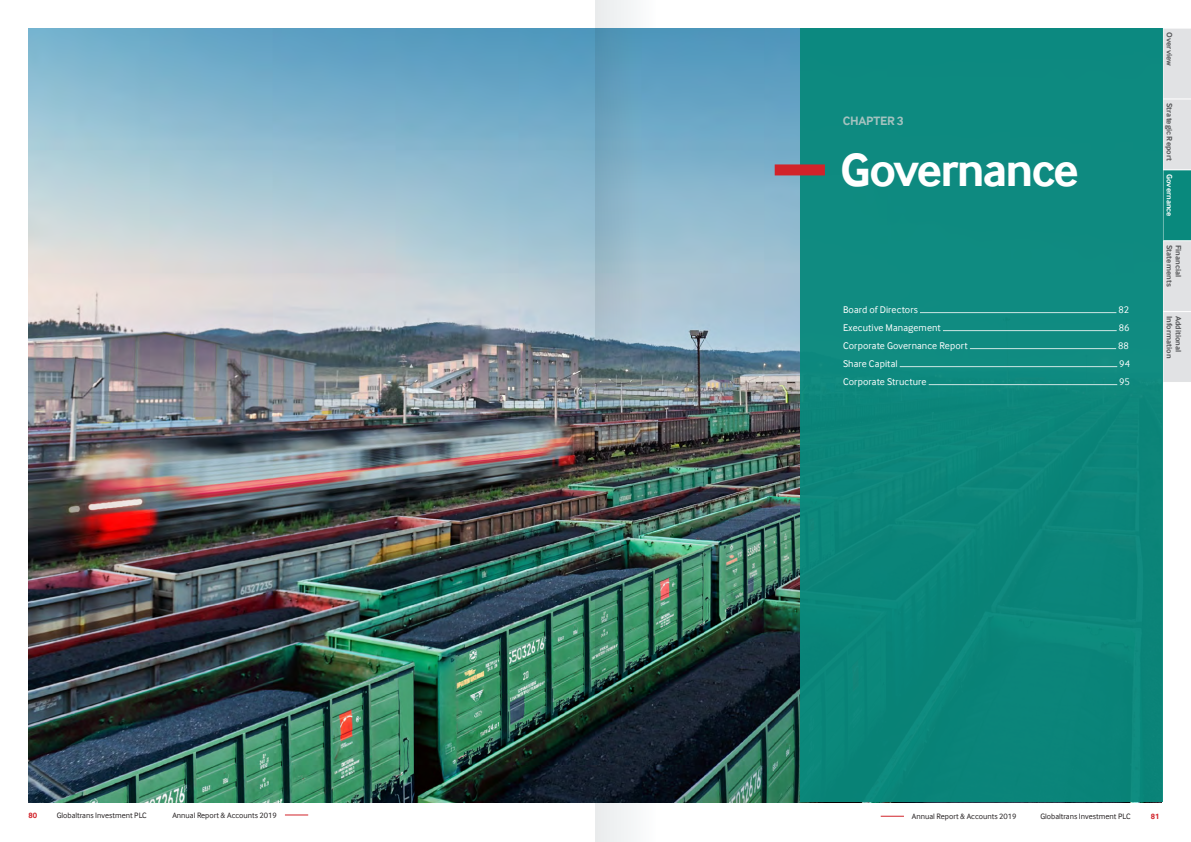
<style>
.page{position:relative;width:1191px;height:842px;background:#fff}
.page>*{position:absolute;margin:0;border:0;box-sizing:border-box;transform-origin:0 0}
.t1{font:700 48px "Inter Face";letter-spacing:-.035em;color:#fff}
.t2{font:700 12.5px "Inter Face";letter-spacing:-.02em;color:#a4c2bf}
.t3{font:10px "Inter Face";letter-spacing:.01em;color:#fff}
.t4{font:8px "Inter Face";color:#231f20}
.t5{font:700 8px "Inter Face";letter-spacing:.005em;color:#57585a}
.t6{font:700 8px "Inter Face";letter-spacing:.005em;color:#fff}
.t7{font:700 8px "Inter Face";color:#d1232a}
</style>
<div class="page">
<svg style="left:285px;top:815px;width:23px;height:1px"></svg>
<svg style="left:880px;top:816px;width:24px;height:1px"></svg>
<svg style="left:1163px;top:28px;width:28px;height:354px;background:#b8d2d1"></svg>
<img style="left:28px;top:28px;width:771px;height:774px">
<div style="left:799px;top:28px;width:363px;height:774px;background:#09897d"></div>
<hr style="left:920px;top:312px;width:196px;height:1px;background:#fff">
<hr style="left:943px;top:330px;width:173px;height:1px;background:#fff">
<hr style="left:970px;top:348px;width:146px;height:1px;background:#fff">
<hr style="left:899px;top:366px;width:218px;height:1px;background:#fff">
<hr style="left:928px;top:384px;width:189px;height:1px;background:#fff">
<div style="left:774px;top:164px;width:51px;height:11px;background:#d1232a"></div>
<img style="left:595px;top:0;width:60px;height:842px">
<p class="t2" style="left:842px;top:113px;width:63px">CHAPTER 3</p>
<p class="t1" style="left:840px;top:142px;width:240px">Governance</p>
<p class="t3" style="left:843px;top:304px;width:76px">Board of Directors</p>
<p class="t3" style="left:1118px;top:304px;width:12px">82</p>
<p class="t3" style="left:843px;top:322px;width:99px">Executive Management</p>
<p class="t3" style="left:1118px;top:322px;width:12px">86</p>
<p class="t3" style="left:843px;top:340px;width:126px">Corporate Governance Report</p>
<p class="t3" style="left:1118px;top:340px;width:12px">88</p>
<p class="t3" style="left:843px;top:358px;width:56px">Share Capital</p>
<p class="t3" style="left:1119px;top:358px;width:12px">94</p>
<p class="t3" style="left:843px;top:376px;width:85px">Corporate Structure</p>
<p class="t3" style="left:1119px;top:376px;width:12px">95</p>
<p class="t5" style="left:1174px;top:32px;width:35px;rotate:90deg">Overview</p>
<p class="t5" style="left:1174px;top:103px;width:59px;rotate:90deg">Strategic Report</p>
<p class="t6" style="left:1174px;top:174px;width:44px;rotate:90deg">Governance</p>
<p class="t5" style="left:1174px;top:245px;width:43px;rotate:90deg">Statements</p>
<p class="t5" style="left:1183px;top:245px;width:34px;rotate:90deg">Financial</p>
<p class="t5" style="left:1174px;top:316px;width:44px;rotate:90deg">Information</p>
<p class="t5" style="left:1183px;top:316px;width:38px;rotate:90deg">Additional</p>
<p class="t7" style="left:28px;top:810px;width:10px">80</p>
<p class="t4" style="left:57px;top:810px;width:92px">Globaltrans Investment PLC</p>
<p class="t4" style="left:172px;top:810px;width:106px">Annual Report &amp; Accounts 2019</p>
<p class="t4" style="left:912px;top:812px;width:106px">Annual Report &amp; Accounts 2019</p>
<p class="t4" style="left:1040px;top:812px;width:92px">Globaltrans Investment PLC</p>
<p class="t7" style="left:1150px;top:812px;width:10px">81</p>
</div>
